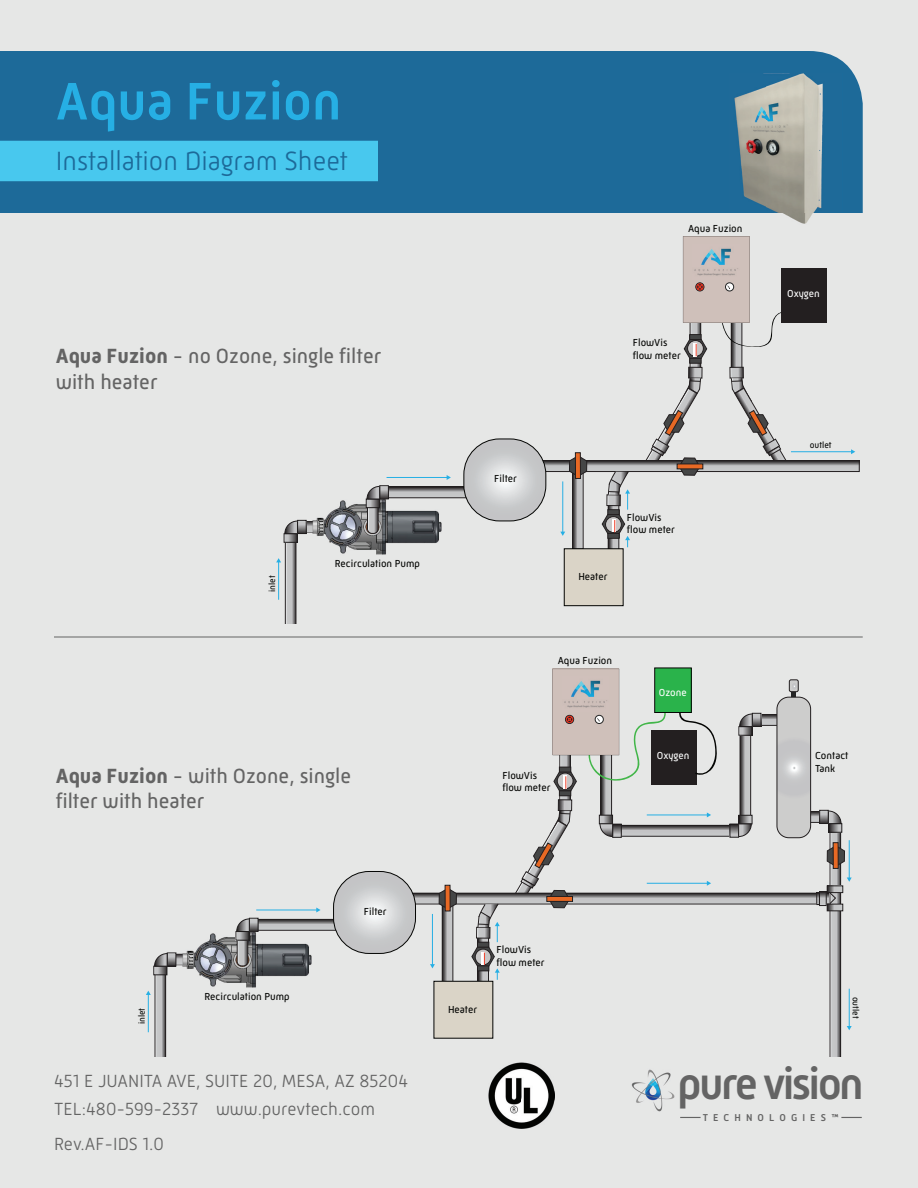
<style>
.page{position:relative;width:918px;height:1188px;background:#e6e7e6}
.page>*{position:absolute;margin:0;border:0;box-sizing:border-box;transform-origin:0 0}
.t1{font:500 54px "Mic 32 New";color:#26afe4}
.t2{font:500 45.15px "Mic 32 New";letter-spacing:-.06em;color:#646464}
.t3{font:300 27px "Mic 32 New";color:#1d6a99}
.t4{font:21px/25.2px "Mic 32 New";color:#646464}
.t5{font:300 18px/28.3px "Mic 32 New";color:#646464}
.t6{font:10.35px/12.5px "Mic 32 New";color:#040503}
.t7{font:10.35px "Mic 32 New";color:#fff}
.t8{font:500 10.2px "Mic 32 New";letter-spacing:.5em;color:#646464}
.t9{font:8.85px "Mic 32 New";color:#040503}
.s1{font-weight:700}
</style>
<div class="page">
<div style="left:0;top:51px;width:863px;height:162px;background:#1d6a99"></div>
<div style="left:0;top:141px;width:378px;height:40px;background:#48c8ee"></div>
<img style="left:489px;top:1063px;width:65px;height:65px">
<svg style="left:841px;top:1117px;width:21px;height:1px"></svg>
<svg style="left:680px;top:1117px;width:21px;height:1px"></svg>
<img style="left:631px;top:1069px;width:44px;height:43px">
<img style="left:729px;top:74px;width:114px;height:150px">
<svg style="left:692px;top:363px;width:7px;height:4px"></svg>
<div style="left:690px;top:322px;width:11px;height:52px;border:1px solid #231f20"></div>
<div style="left:690px;top:358px;width:11px;height:5px;background:#454646"></div>
<div style="left:690px;top:358px;width:11px;height:5px;border:1px solid #231f20"></div>
<img style="left:306px;top:498px;width:142px;height:57px">
<img style="left:306px;top:521px;width:14px;height:12px">
<svg style="left:733px;top:359px;width:7px;height:8px"></svg>
<div style="left:731px;top:322px;width:11px;height:52px;border:1px solid #231f20"></div>
<svg style="left:730px;top:367px;width:57px;height:93px"></svg>
<svg style="left:299px;top:522px;width:5px;height:10px"></svg>
<div style="left:297px;top:520px;width:9px;height:14px;border:1px solid #201d1e"></div>
<svg style="left:390px;top:489px;width:74px;height:7px"></svg>
<div style="left:388px;top:487px;width:107px;height:11px;border:1px solid #231f20"></div>
<div style="left:367px;top:501px;width:11px;height:33px;border:1px solid #231f20;border-radius:4px"></div>
<div style="left:379px;top:485px;width:10px;height:14px;border:1px solid #201d1e"></div>
<svg style="left:366px;top:486px;width:22px;height:47px"></svg>
<svg style="left:546px;top:462px;width:312px;height:8px;background:#a4a4a5"></svg>
<div style="left:533px;top:460px;width:327px;height:12px;border:1px solid #231f20"></div>
<svg style="left:574px;top:477px;width:7px;height:70px"></svg>
<div style="left:572px;top:469px;width:11px;height:80px;border:1px solid #231f20"></div>
<svg style="left:464px;top:439px;width:82px;height:82px"></svg>
<div style="left:464px;top:439px;width:82px;height:82px;border:1px solid #040503;border-radius:36px"></div>
<svg style="left:610px;top:547px;width:7px;height:2px"></svg>
<div style="left:608px;top:499px;width:11px;height:52px;border:1px solid #231f20"></div>
<div style="left:564px;top:549px;width:59px;height:57px;background:#dad4c7"></div>
<div style="left:564px;top:549px;width:59px;height:57px;border:1px solid #040503"></div>
<div style="left:677px;top:464px;width:26px;height:5px;border:1px solid #231f20"></div>
<svg style="left:569px;top:456px;width:18px;height:21px"></svg>
<div style="left:575px;top:453px;width:5px;height:25px;background:#e86924"></div>
<div style="left:575px;top:453px;width:6px;height:26px;border:1px solid #231f20"></div>
<svg style="left:642px;top:367px;width:60px;height:109px"></svg>
<svg style="left:683px;top:236px;width:98px;height:123px"></svg>
<div style="left:781px;top:268px;width:46px;height:55px;background:#231f20"></div>
<hr style="left:387px;top:477px;width:60px;height:1px;background:#26afe4">
<svg style="left:447px;top:475px;width:4px;height:5px"></svg>
<hr style="left:563px;top:481px;width:1px;height:51px;background:#26afe4">
<svg style="left:560px;top:532px;width:5px;height:4px"></svg>
<hr style="left:791px;top:451px;width:61px;height:1px;background:#26afe4">
<svg style="left:851px;top:449px;width:4px;height:5px"></svg>
<svg style="left:276px;top:521px;width:22px;height:103px"></svg>
<svg style="left:602px;top:471px;width:28px;height:76px"></svg>
<svg style="left:562px;top:796px;width:7px;height:4px"></svg>
<div style="left:560px;top:754px;width:11px;height:53px;border:1px solid #231f20"></div>
<div style="left:559px;top:791px;width:12px;height:5px;background:#454646"></div>
<div style="left:559px;top:791px;width:12px;height:5px;border:1px solid #231f20"></div>
<svg style="left:560px;top:802px;width:10px;height:7px"></svg>
<div style="left:558px;top:800px;width:14px;height:11px;border:1px solid #231f20"></div>
<img style="left:176px;top:931px;width:136px;height:57px">
<svg style="left:603px;top:791px;width:7px;height:24px"></svg>
<div style="left:601px;top:754px;width:11px;height:65px;border:1px solid #231f20"></div>
<svg style="left:259px;top:921px;width:75px;height:8px"></svg>
<div style="left:257px;top:919px;width:108px;height:12px;border:1px solid #231f20"></div>
<svg style="left:236px;top:918px;width:22px;height:48px"></svg>
<svg style="left:416px;top:895px;width:411px;height:7px;background:#a8a8a9"></svg>
<div style="left:403px;top:893px;width:431px;height:11px;border:1px solid #231f20"></div>
<svg style="left:444px;top:909px;width:7px;height:71px"></svg>
<div style="left:442px;top:901px;width:11px;height:81px;border:1px solid #231f20"></div>
<svg style="left:334px;top:871px;width:82px;height:82px"></svg>
<div style="left:333px;top:871px;width:83px;height:83px;border:1px solid #040503;border-radius:36px"></div>
<div style="left:478px;top:931px;width:11px;height:53px;border:1px solid #231f20"></div>
<div style="left:434px;top:981px;width:59px;height:57px;background:#dad4c7"></div>
<div style="left:547px;top:896px;width:26px;height:6px;border:1px solid #231f20"></div>
<svg style="left:439px;top:888px;width:18px;height:21px"></svg>
<div style="left:445px;top:885px;width:5px;height:26px;background:#e86924"></div>
<svg style="left:512px;top:810px;width:59px;height:98px"></svg>
<svg style="left:553px;top:669px;width:113px;height:122px"></svg>
<div style="left:651px;top:730px;width:45px;height:55px;background:#231f20"></div>
<svg style="left:679px;top:708px;width:38px;height:69px"></svg>
<hr style="left:256px;top:910px;width:61px;height:1px;background:#26afe4">
<svg style="left:316px;top:908px;width:5px;height:4px"></svg>
<hr style="left:432px;top:914px;width:1px;height:51px;background:#26afe4">
<svg style="left:430px;top:964px;width:5px;height:4px"></svg>
<hr style="left:647px;top:883px;width:61px;height:1px;background:#26afe4">
<svg style="left:707px;top:881px;width:4px;height:5px"></svg>
<svg style="left:146px;top:953px;width:44px;height:103px"></svg>
<svg style="left:472px;top:903px;width:28px;height:77px"></svg>
<div style="left:655px;top:668px;width:36px;height:44px;background:#2ab34b"></div>
<svg style="left:622px;top:827px;width:108px;height:8px"></svg>
<div style="left:618px;top:825px;width:115px;height:12px;border:1px solid #231f20"></div>
<div style="left:612px;top:824px;width:10px;height:14px;border:1px solid #201d1e"></div>
<svg style="left:742px;top:736px;width:7px;height:79px"></svg>
<div style="left:740px;top:733px;width:11px;height:85px;border:1px solid #231f20"></div>
<svg style="left:599px;top:815px;width:22px;height:22px"></svg>
<svg style="left:730px;top:815px;width:22px;height:22px"></svg>
<svg style="left:761px;top:716px;width:16px;height:8px"></svg>
<div style="left:756px;top:714px;width:23px;height:12px;border:1px solid #231f20"></div>
<div style="left:739px;top:726px;width:13px;height:10px;border:1px solid #201d1e"></div>
<svg style="left:739px;top:713px;width:22px;height:22px"></svg>
<svg style="left:811px;top:813px;width:8px;height:8px"></svg>
<div style="left:802px;top:811px;width:23px;height:12px;border:1px solid #231f20"></div>
<svg style="left:821px;top:812px;width:6px;height:10px"></svg>
<div style="left:819px;top:810px;width:10px;height:14px;border:1px solid #201d1e"></div>
<svg style="left:777px;top:680px;width:34px;height:158px;background:#c5c5c5"></svg>
<div style="left:789px;top:680px;width:9px;height:12px;border:1px solid #231f20;border-radius:2px"></div>
<hr style="left:647px;top:815px;width:61px;height:1px;background:#26afe4">
<svg style="left:707px;top:812px;width:4px;height:5px"></svg>
<svg style="left:817px;top:892px;width:2px;height:13px"></svg>
<svg style="left:821px;top:893px;width:3px;height:11px"></svg>
<div style="left:819px;top:891px;width:7px;height:15px;border:1px solid #231f20"></div>
<svg style="left:827px;top:811px;width:25px;height:245px"></svg>
<hr style="left:54px;top:637px;width:809px;height:1px;background:#646464">
<h1 class="t1" style="left:56px;top:70px;width:287px">Aqua Fuzion</h1>
<h3 class="t3" style="left:56px;top:145px;width:294px">Installation Diagram Sheet</h3>
<h3 class="t4" style="left:56px;top:344px;width:327px"><span class="s1">Aqua Fuzion</span> - no Ozone, single filter with heater</h3>
<p class="t9" style="left:267px;top:592px;width:18px;rotate:-90deg">inlet</p>
<p class="t6" style="left:335px;top:557px;width:87px">Recirculation Pump</p>
<h3 class="t4" style="left:56px;top:763px;width:297px"><span class="s1">Aqua Fuzion</span> - with Ozone, single filter with heater</h3>
<p class="t6" style="left:688px;top:222px;width:56px">Aqua Fuzion</p>
<p class="t6" style="left:633px;top:337px;width:49px">FlowVis flow meter</p>
<p class="t6" style="left:494px;top:472px;width:24px">Filter</p>
<p class="t6" style="left:578px;top:570px;width:31px">Heater</p>
<p class="t6" style="left:627px;top:511px;width:49px">FlowVis flow meter</p>
<p class="t6" style="left:558px;top:654px;width:56px">Aqua Fuzion</p>
<p class="t6" style="left:502px;top:769px;width:49px">FlowVis flow meter</p>
<p class="t7" style="left:659px;top:686px;width:29px">Ozone</p>
<p class="t7" style="left:657px;top:750px;width:34px">Oxygen</p>
<p class="t7" style="left:787px;top:287px;width:34px">Oxygen</p>
<p class="t9" style="left:810px;top:440px;width:23px">outlet</p>
<p class="t6" style="left:815px;top:749px;width:35px">Contact<br>Tank</p>
<p class="t9" style="left:137px;top:1024px;width:18px;rotate:-90deg">inlet</p>
<p class="t6" style="left:205px;top:990px;width:87px">Recirculation Pump</p>
<p class="t6" style="left:364px;top:905px;width:24px">Filter</p>
<h3 class="t5" style="left:54px;top:1067px;width:356px">451 E JUANITA AVE, SUITE 20, MESA, AZ 85204<br>TEL:480-599-2337 www.purevtech.com</h3>
<h3 class="t5" style="left:54px;top:1130px;width:111px">Rev.AF-IDS 1.0</h3>
<p class="t6" style="left:448px;top:1003px;width:31px">Heater</p>
<p class="t6" style="left:497px;top:943px;width:49px">FlowVis flow meter</p>
<p class="t9" style="left:861px;top:997px;width:23px;rotate:90deg">outlet</p>
<h2 class="t2" style="left:678px;top:1058px;width:188px">pure vision</h2>
<p class="t8" style="left:703px;top:1112px;width:138px">TECHNOLOGIES™</p>
</div>
